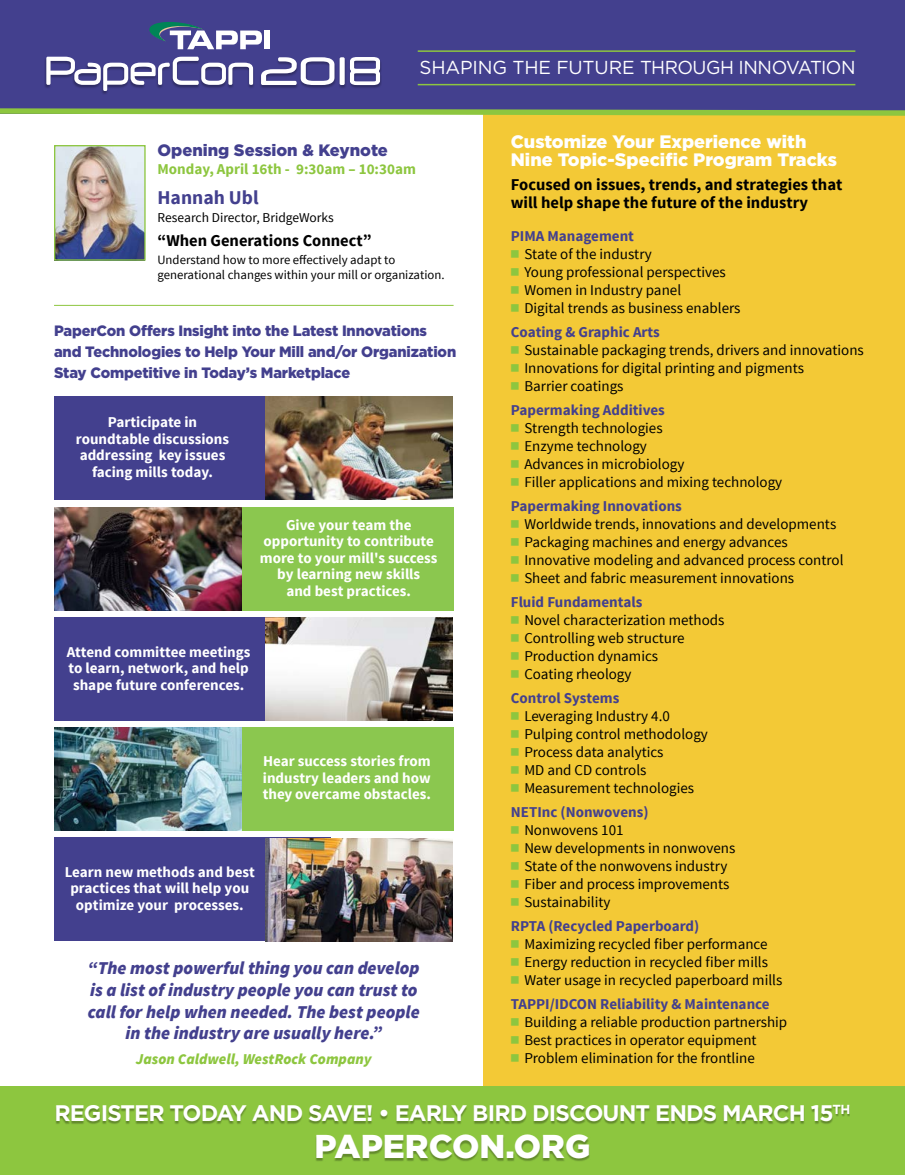
<style>
.page{position:relative;width:905px;height:1175px;background:#fff}
.page>*{position:absolute;margin:0;border:0;box-sizing:border-box;transform-origin:0 0}
.t1{font:900 33px "Gotham";color:#fff}
.t2{font:700 22.5px "Gotham";letter-spacing:-.04em;color:#fff}
.t3{font:700 19.5px "Source Sans Pro";color:#43408e}
.t4{font:18.75px "Gotham";letter-spacing:-.02em;color:#fff}
.t5{font:italic 900 18px/21.6px "Source Sans Pro";color:#43408e;text-align:center}
.t6{font:900 18px/18px "Gotham";color:#fff}
.t7{font:700 16.5px/18px "Source Sans Pro";color:#000}
.t8{font:900 16.5px "Gotham";color:#43408e}
.t9{font:15px/18px "Source Sans Pro";color:#000}
.t10{font:700 15px/16.5px "Source Sans Pro";color:#fff;text-align:center}
.t11{font:900 15px/21px "Gotham";letter-spacing:-.01em;color:#43408e}
.t12{font:700 15px "Source Sans Pro";color:#8dc63f}
.t13{font:italic 900 15px "Source Sans Pro";color:#8dc63f}
.t14{font:13.5px "Source Sans Pro";color:#000}
.t15{font:12.75px/15px "Source Sans Pro";color:#000}
.s1{font-weight:700;color:#43408e}
.s2{font-family:"Universal Std Newswith Comm Pi";color:#8dc63f}
</style>
<div class="page">
<div style="left:484px;top:115px;width:420px;height:983px;background:#f3c936"></div>
<div style="left:0;top:1086px;width:904px;height:88px;background:#8dc63f"></div>
<div style="left:56px;top:1104px;width:794px;height:57px;background:#000;opacity:.3"></div>
<div style="left:0;top:0;width:904px;height:114px;background:#43408e"></div>
<div style="left:44px;top:57px;width:338px;height:38px;background:#000;opacity:.3"></div>
<svg style="left:46px;top:57px;width:207px;height:34px"></svg>
<svg style="left:261px;top:57px;width:73px;height:28px"></svg>
<svg style="left:349px;top:57px;width:32px;height:29px"></svg>
<div style="left:339px;top:57px;width:6px;height:28px;background:#fff;border-radius:2px"></div>
<div style="left:264px;top:31px;width:6px;height:18px;background:#fff"></div>
<svg style="left:149px;top:22px;width:113px;height:27px"></svg>
<svg style="left:0;top:108px;width:904px;height:8px"></svg>
<hr style="left:418px;top:50px;width:437px;height:2px;background:#8dc63f">
<hr style="left:418px;top:84px;width:437px;height:1px;background:#8dc63f">
<hr style="left:54px;top:305px;width:399px;height:1px;background:#8dc63f">
<img style="left:56px;top:147px;width:88px;height:112px">
<div style="left:54px;top:145px;width:92px;height:116px;border:1px solid #8dc63f"></div>
<div style="left:177px;top:507px;width:276px;height:103px;background:#8bc74f"></div>
<img style="left:54px;top:507px;width:188px;height:103px">
<div style="left:177px;top:727px;width:276px;height:104px;background:#8bc74f"></div>
<img style="left:54px;top:728px;width:187px;height:103px">
<div style="left:54px;top:397px;width:276px;height:103px;background:#43408e"></div>
<img style="left:265px;top:397px;width:188px;height:103px">
<div style="left:54px;top:617px;width:276px;height:103px;background:#43408e"></div>
<img style="left:265px;top:617px;width:188px;height:103px">
<div style="left:54px;top:837px;width:276px;height:104px;background:#43408e"></div>
<img style="left:265px;top:838px;width:188px;height:103px">
<p class="t4" style="left:419px;top:55px;width:437px">SHAPING THE FUTURE THROUGH INNOVATION</p>
<p class="t8" style="left:157px;top:139px;width:232px">Opening Session &amp; Keynote</p>
<p class="t12" style="left:157px;top:159px;width:260px">Monday, April 16th - 9:30am – 10:30am</p>
<h3 class="t3" style="left:157px;top:185px;width:103px">Hannah Ubl</h3>
<p class="t14" style="left:157px;top:209px;width:178px">Research Director, BridgeWorks</p>
<p class="t7" style="left:157px;top:232px;width:216px">“When Generations Connect”</p>
<p class="t15" style="left:157px;top:253px;width:289px">Understand how to more effectively adapt to generational changes within your mill or organization.</p>
<p class="t11" style="left:54px;top:320px;width:404px">PaperCon Offers Insight into the Latest Innovations and Technologies to Help Your Mill and/or Organization<br>Stay Competitive in Today’s Marketplace</p>
<p class="t10" style="left:76px;top:414px;width:155px">Participate in roundtable discussions addressing key issues facing mills today.</p>
<p class="t10" style="left:260px;top:517px;width:179px">Give your team the opportunity to contribute more to your mill's success by learning new skills<br>and best practices.</p>
<p class="t10" style="left:67px;top:644px;width:185px">Attend committee meetings to learn, network, and help shape future conferences.</p>
<p class="t10" style="left:263px;top:753px;width:170px;text-align:justify">Hear success stories from industry leaders and how they overcame obstacles.</p>
<p class="t10" style="left:65px;top:864px;width:192px">Learn new methods and best practices that will help you optimize your processes.</p>
<p class="t5" style="left:88px;top:957px;width:333px">“The most powerful thing you can develop is a list of industry people you can trust to call for help when needed. The best people in the industry are usually here.”</p>
<p class="t13" style="left:136px;top:1049px;width:237px">Jason Caldwell, WestRock Company</p>
<p class="t6" style="left:511px;top:132px;width:327px">Customize Your Experience with<br>Nine Topic-Specific Program Tracks</p>
<p class="t7" style="left:511px;top:176px;width:333px">Focused on issues, trends, and strategies that will help shape the future of the industry</p>
<p class="t9" style="left:511px;top:227px;width:231px"><span class="s1">PIMA Management<br></span><span class="s2">◾</span> State of the industry<br><span class="s2">◾</span> Young professional perspectives<br><span class="s2">◾</span> Women in Industry panel<br><span class="s2">◾</span> Digital trends as business enablers</p>
<p class="t9" style="left:511px;top:323px;width:354px"><span class="s1">Coating &amp; Graphic Arts<br></span><span class="s2">◾</span> Sustainable packaging trends, drivers and innovations <span class="s2">◾</span> Innovations for digital printing and pigments<br><span class="s2">◾</span> Barrier coatings</p>
<p class="t9" style="left:511px;top:401px;width:273px"><span class="s1">Papermaking Additives<br></span><span class="s2">◾</span> Strength technologies<br><span class="s2">◾</span> Enzyme technology<br><span class="s2">◾</span> Advances in microbiology<br><span class="s2">◾</span> Filler applications and mixing technology</p>
<p class="t9" style="left:511px;top:497px;width:334px"><span class="s1">Papermaking Innovations<br></span><span class="s2">◾</span> Worldwide trends, innovations and developments <span class="s2">◾</span> Packaging machines and energy advances<br><span class="s2">◾</span> Innovative modeling and advanced process control <span class="s2">◾</span> Sheet and fabric measurement innovations</p>
<p class="t9" style="left:511px;top:593px;width:215px"><span class="s1">Fluid Fundamentals<br></span><span class="s2">◾</span> Novel characterization methods <span class="s2">◾</span> Controlling web structure<br><span class="s2">◾</span> Production dynamics<br><span class="s2">◾</span> Coating rheology</p>
<p class="t9" style="left:511px;top:689px;width:198px"><span class="s1">Control Systems<br></span><span class="s2">◾</span> Leveraging Industry 4.0<br><span class="s2">◾</span> Pulping control methodology <span class="s2">◾</span> Process data analytics<br><span class="s2">◾</span> MD and CD controls<br><span class="s2">◾</span> Measurement technologies</p>
<p class="t9" style="left:511px;top:803px;width:226px"><span class="s1">NETInc (Nonwovens)<br></span><span class="s2">◾</span> Nonwovens 101<br><span class="s2">◾</span> New developments in nonwovens <span class="s2">◾</span> State of the nonwovens industry <span class="s2">◾</span> Fiber and process improvements <span class="s2">◾</span> Sustainability</p>
<p class="t9" style="left:511px;top:917px;width:273px"><span class="s1">RPTA (Recycled Paperboard)<br></span><span class="s2">◾</span> Maximizing recycled fiber performance<br><span class="s2">◾</span> Energy reduction in recycled fiber mills<br><span class="s2">◾</span> Water usage in recycled paperboard mills</p>
<p class="t9" style="left:511px;top:995px;width:278px"><span class="s1">TAPPI/IDCON Reliability &amp; Maintenance<br></span><span class="s2">◾</span> Building a reliable production partnership <span class="s2">◾</span> Best practices in operator equipment<br><span class="s2">◾</span> Problem elimination for the frontline</p>
<h2 class="t2" style="left:54px;top:1098px;width:797px">REGISTER TODAY AND SAVE! • EARLY BIRD DISCOUNT ENDS MARCH 15<sup>TH</sup></h2>
<h1 class="t1" style="left:314px;top:1123px;width:277px">PAPERCON.ORG</h1>
</div>
